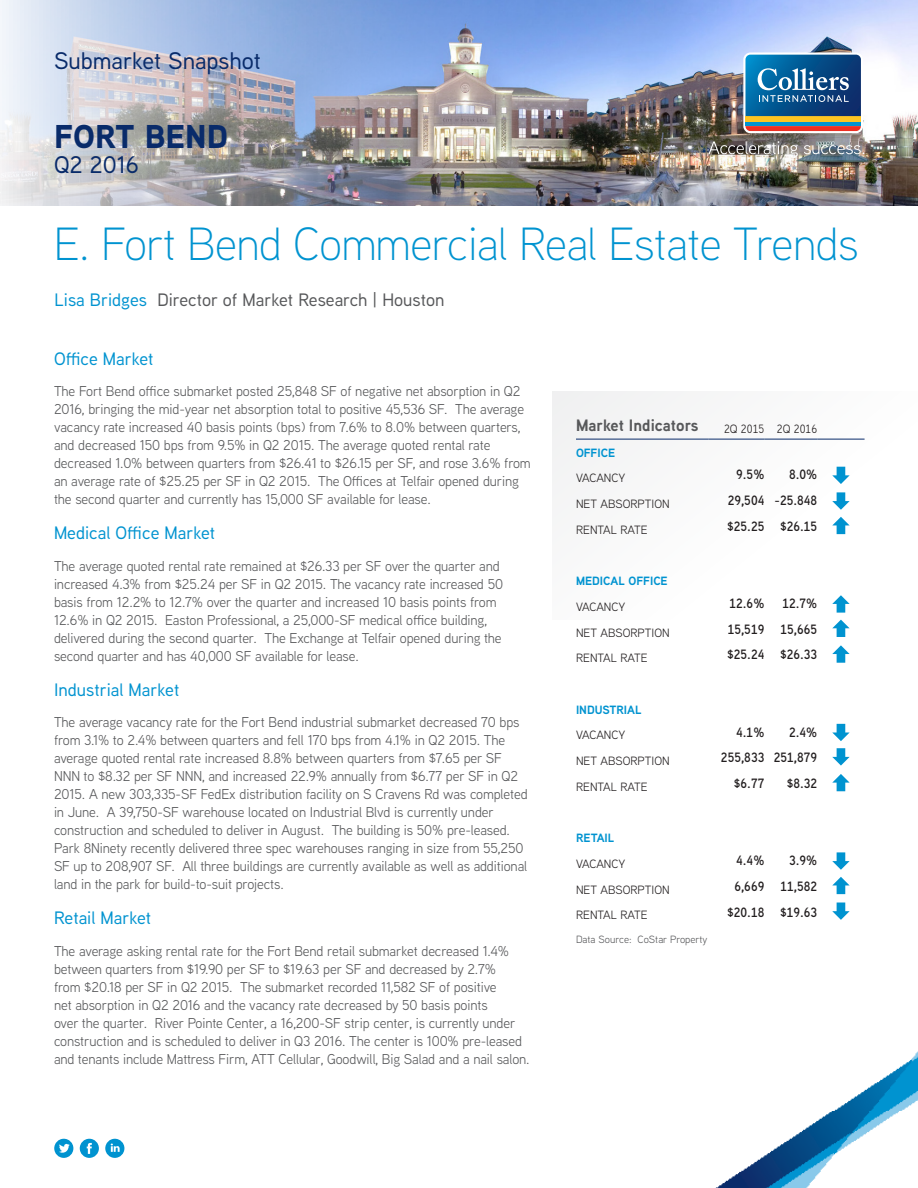
<style>
.page{position:relative;width:918px;height:1188px;background:#fff}
.page>*{position:absolute;margin:0;border:0;box-sizing:border-box;transform-origin:0 0}
.Headline_1{font:300 46.5px "Aaux Next";letter-spacing:-.01em;color:#0093d0}
.Title_Light{font:900 33px "Aaux Next";color:#092b6a}
.Document_Light{font:500 24px "Aaux Next";color:#092b6a}
.Body{font:500 18px "Aaux Next";color:#0093d0}
.Headline_3{font:500 18px "Aaux Next";color:#57585a}
.Headline_3-2{font:500 18px "Aaux Next";color:#0093d0}
.Infographic_Header{font:700 16.5px "Aaux Next";color:#57585a}
.Body-2{font:14.25px/18px "Aaux Next";letter-spacing:-.01em;color:#57585a}
.Table_Body{font:600 13.5px "Aaux Next";color:#231f20}
.Table_Body-2{font:12px "Aaux Next";color:#231f20}
.Table_Subhead_2{font:700 12px "Aaux Next";color:#0093d0}
.Caption_Chart_Image{font:10.5px "Aaux Next";color:#57585a}
.s1{color:#0093d0}
</style>
<div class="page">
<img style="left:715px;top:1051px;width:203px;height:137px">
<img style="left:0;top:0;width:918px;height:205px">
<img style="left:708px;top:141px;width:160px;height:17px">
<svg style="left:743px;top:52px;width:124px;height:81px;background:#547c98"></svg>
<div style="left:552px;top:391px;width:366px;height:229px;background:#fbfcfc"></div>
<hr style="left:576px;top:439px;width:133px;height:1px;background:#092b6a">
<hr style="left:709px;top:439px;width:55px;height:1px;background:#092b6a">
<hr style="left:764px;top:439px;width:53px;height:1px;background:#092b6a">
<hr style="left:817px;top:439px;width:48px;height:1px;background:#092b6a">
<svg style="left:832px;top:467px;width:18px;height:17px"></svg>
<svg style="left:832px;top:492px;width:18px;height:18px"></svg>
<svg style="left:832px;top:517px;width:18px;height:17px"></svg>
<svg style="left:832px;top:595px;width:18px;height:18px"></svg>
<svg style="left:832px;top:620px;width:18px;height:17px"></svg>
<svg style="left:832px;top:645px;width:18px;height:18px"></svg>
<svg style="left:832px;top:724px;width:18px;height:17px"></svg>
<svg style="left:832px;top:748px;width:18px;height:18px"></svg>
<svg style="left:832px;top:774px;width:18px;height:17px"></svg>
<svg style="left:832px;top:852px;width:18px;height:18px"></svg>
<svg style="left:832px;top:877px;width:18px;height:17px"></svg>
<svg style="left:832px;top:903px;width:18px;height:17px"></svg>
<div style="left:80px;top:1139px;width:19px;height:19px;background:#0093d0;border-radius:50%"></div>
<svg style="left:87px;top:1143px;width:5px;height:11px"></svg>
<div style="left:105px;top:1139px;width:19px;height:19px;background:#0093d0;border-radius:50%"></div>
<svg style="left:111px;top:1144px;width:9px;height:8px"></svg>
<div style="left:54px;top:1139px;width:19px;height:19px;background:#0093d0;border-radius:50%"></div>
<svg style="left:59px;top:1144px;width:11px;height:9px"></svg>
<p class="Document_Light" style="left:54px;top:45px;width:209px">Submarket Snapshot</p>
<p class="Title_Light" style="left:54px;top:113px;width:176px">FORT BEND</p>
<p class="Document_Light" style="left:54px;top:149px;width:86px">Q2 2016</p>
<p class="Headline_1" style="left:54px;top:213px;width:806px">E. Fort Bend Commercial Real Estate Trends</p>
<p class="Headline_3" style="left:55px;top:288px;width:391px"><span class="s1">Lisa Bridges</span> Director of Market Research | Houston</p>
<p class="Headline_3-2" style="left:54px;top:346px;width:101px">Office Market</p>
<p class="Body-2" style="left:54px;top:382px;width:478px">The Fort Bend office submarket posted 25,848 SF of negative net absorption in Q2<br>2016, bringing the mid-year net absorption total to positive 45,536 SF. The average vacancy rate increased 40 basis points (bps) from 7.6% to 8.0% between quarters, and decreased 150 bps from 9.5% in Q2 2015. The average quoted rental rate decreased 1.0% between quarters from $26.41 to $26.15 per SF, and rose 3.6% from an average rate of $25.25 per SF in Q2 2015. The Offices at Telfair opened during the second quarter and currently has 15,000 SF available for lease.</p>
<p class="Body" style="left:54px;top:521px;width:163px">Medical Office Market</p>
<p class="Body-2" style="left:54px;top:556px;width:451px">The average quoted rental rate remained at $26.33 per SF over the quarter and increased 4.3% from $25.24 per SF in Q2 2015. The vacancy rate increased 50 basis from 12.2% to 12.7% over the quarter and increased 10 basis points from 12.6% in Q2 2015. Easton Professional, a 25,000-SF medical office building, delivered during the second quarter. The Exchange at Telfair opened during the second quarter and has 40,000 SF available for lease.</p>
<p class="Body" style="left:54px;top:677px;width:127px">Industrial Market</p>
<p class="Body-2" style="left:54px;top:713px;width:475px">The average vacancy rate for the Fort Bend industrial submarket decreased 70 bps from 3.1% to 2.4% between quarters and fell 170 bps from 4.1% in Q2 2015. The average quoted rental rate increased 8.8% between quarters from $7.65 per SF NNN to $8.32 per SF NNN, and increased 22.9% annually from $6.77 per SF in Q2<br>2015. A new 303,335-SF FedEx distribution facility on S Cravens Rd was completed in June. A 39,750-SF warehouse located on Industrial Blvd is currently under construction and scheduled to deliver in August. The building is 50% pre-leased.<br>Park 8Ninety recently delivered three spec warehouses ranging in size from 55,250<br>SF up to 208,907 SF. All three buildings are currently available as well as additional land in the park for build-to-suit projects.</p>
<p class="Body" style="left:54px;top:906px;width:99px">Retail Market</p>
<p class="Body-2" style="left:54px;top:941px;width:477px">The average asking rental rate for the Fort Bend retail submarket decreased 1.4% between quarters from $19.90 per SF to $19.63 per SF and decreased by 2.7%<br>from $20.18 per SF in Q2 2015. The submarket recorded 11,582 SF of positive<br>net absorption in Q2 2016 and the vacancy rate decreased by 50 basis points<br>over the quarter. River Pointe Center, a 16,200-SF strip center, is currently under construction and is scheduled to deliver in Q3 2016. The center is 100% pre-leased and tenants include Mattress Firm, ATT Cellular, Goodwill, Big Salad and a nail salon.</p>
<p class="Infographic_Header" style="left:576px;top:414px;width:124px">Market Indicators</p>
<p class="Table_Body-2" style="left:724px;top:420px;width:42px">2Q 2015</p>
<p class="Table_Body-2" style="left:777px;top:420px;width:42px">2Q 2016</p>
<p class="Table_Subhead_2" style="left:576px;top:444px;width:41px">OFFICE</p>
<p class="Table_Body-2" style="left:576px;top:470px;width:51px">VACANCY</p>
<p class="Table_Body" style="left:736px;top:465px;width:30px">9.5%</p>
<p class="Table_Body" style="left:789px;top:465px;width:30px">8.0%</p>
<p class="Table_Body-2" style="left:576px;top:496px;width:95px">NET ABSORPTION</p>
<p class="Table_Body" style="left:728px;top:491px;width:38px">29,504</p>
<p class="Table_Body" style="left:775px;top:491px;width:44px">-25.848</p>
<p class="Table_Body-2" style="left:576px;top:521px;width:73px">RENTAL RATE</p>
<p class="Table_Body" style="left:727px;top:517px;width:39px">$25.25</p>
<p class="Table_Body" style="left:780px;top:517px;width:39px">$26.15</p>
<p class="Table_Subhead_2" style="left:576px;top:572px;width:93px">MEDICAL OFFICE</p>
<p class="Table_Body-2" style="left:576px;top:599px;width:51px">VACANCY</p>
<p class="Table_Body" style="left:730px;top:594px;width:36px">12.6%</p>
<p class="Table_Body" style="left:782px;top:594px;width:36px">12.7%</p>
<p class="Table_Body-2" style="left:576px;top:624px;width:95px">NET ABSORPTION</p>
<p class="Table_Body" style="left:728px;top:620px;width:38px">15,519</p>
<p class="Table_Body" style="left:781px;top:620px;width:38px">15,665</p>
<p class="Table_Body-2" style="left:576px;top:650px;width:73px">RENTAL RATE</p>
<p class="Table_Body" style="left:727px;top:645px;width:39px">$25.24</p>
<p class="Table_Body" style="left:780px;top:645px;width:39px">$26.33</p>
<p class="Table_Subhead_2" style="left:576px;top:701px;width:67px">INDUSTRIAL</p>
<p class="Table_Body-2" style="left:576px;top:727px;width:51px">VACANCY</p>
<p class="Table_Body" style="left:736px;top:723px;width:30px">4.1%</p>
<p class="Table_Body" style="left:789px;top:723px;width:30px">2.4%</p>
<p class="Table_Body-2" style="left:576px;top:753px;width:95px">NET ABSORPTION</p>
<p class="Table_Body" style="left:721px;top:748px;width:45px">255,833</p>
<p class="Table_Body" style="left:774px;top:748px;width:45px">251,879</p>
<p class="Table_Body-2" style="left:576px;top:779px;width:73px">RENTAL RATE</p>
<p class="Table_Body" style="left:734px;top:774px;width:32px">$6.77</p>
<p class="Table_Body" style="left:787px;top:774px;width:32px">$8.32</p>
<p class="Table_Subhead_2" style="left:576px;top:830px;width:40px">RETAIL</p>
<p class="Table_Body-2" style="left:576px;top:856px;width:51px">VACANCY</p>
<p class="Table_Body" style="left:736px;top:851px;width:30px">4.4%</p>
<p class="Table_Body" style="left:789px;top:851px;width:30px">3.9%</p>
<p class="Table_Body-2" style="left:576px;top:881px;width:95px">NET ABSORPTION</p>
<p class="Table_Body" style="left:734px;top:877px;width:32px">6,669</p>
<p class="Table_Body" style="left:781px;top:877px;width:38px">11,582</p>
<p class="Table_Body-2" style="left:576px;top:907px;width:73px">RENTAL RATE</p>
<p class="Table_Body" style="left:727px;top:903px;width:39px">$20.18</p>
<p class="Table_Body" style="left:780px;top:903px;width:39px">$19.63</p>
<p class="Caption_Chart_Image" style="left:576px;top:932px;width:133px">Data Source: CoStar Property</p>
</div>
